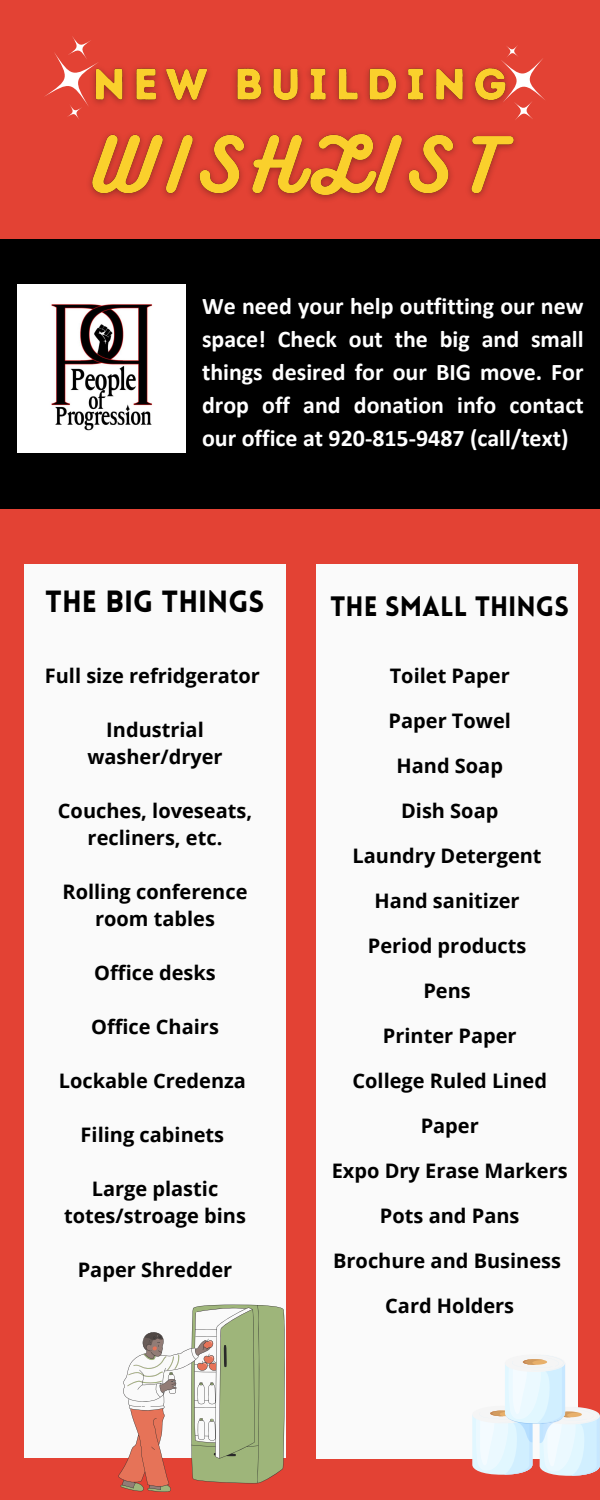
<style>
.page{position:relative;width:600px;height:1500px;background:#e34234}
.page>*{position:absolute;margin:0;border:0;box-sizing:border-box;transform-origin:0 0}
.t1{font:900 30px "Lovelo";color:#000}
.t2{font:900 27.5px "Lovelo";color:#000}
.t3{font:700 23.9px/33px "Calibri";color:#fff;text-align:justify}
.t4{font:700 20px/27px "Open Sans";color:#000;text-align:center}
</style>
<div class="page">
<div style="left:0;top:240px;width:600px;height:269px;background:#000"></div>
<div style="left:24px;top:565px;width:262px;height:893px;background:#fafafa"></div>
<div style="left:316px;top:565px;width:262px;height:894px;background:#fafafa"></div>
<svg style="left:472px;top:1355px;width:128px;height:121px"></svg>
<svg style="left:118px;top:1304px;width:167px;height:188px"></svg>
<img style="left:18px;top:285px;width:168px;height:168px">
<svg style="left:44px;top:36px;width:47px;height:83px"></svg>
<svg style="left:507px;top:45px;width:38px;height:74px"></svg>
<img style="left:81px;top:57px;width:445px;height:143px">
<p class="t3" style="left:202px;top:292px;width:383px">We need your help outfitting our new space! Check out the big and small things desired for our BIG move. For drop off and donation info contact our office at 920-815-9487 (call/text)</p>
<p class="t1" style="left:46px;top:590px;width:220px">THE BIG THINGS</p>
<p class="t2" style="left:330px;top:595px;width:240px">THE SMALL THINGS</p>
<p class="t4" style="left:45px;top:662px;width:217px">Full size refridgerator</p>
<p class="t4" style="left:87px;top:716px;width:137px">Industrial washer/dryer</p>
<p class="t4" style="left:58px;top:797px;width:196px">Couches, loveseats, recliners, etc.</p>
<p class="t4" style="left:63px;top:878px;width:186px">Rolling conference room tables</p>
<p class="t4" style="left:94px;top:959px;width:123px">Office desks</p>
<p class="t4" style="left:91px;top:1013px;width:129px">Office Chairs</p>
<p class="t4" style="left:59px;top:1067px;width:189px">Lockable Credenza</p>
<p class="t4" style="left:81px;top:1121px;width:145px">Filing cabinets</p>
<p class="t4" style="left:64px;top:1175px;width:184px">Large plastic totes/stroage bins</p>
<p class="t4" style="left:78px;top:1256px;width:156px">Paper Shredder</p>
<p class="t4" style="left:390px;top:662px;width:122px">Toilet Paper</p>
<p class="t4" style="left:389px;top:707px;width:124px">Paper Towel</p>
<p class="t4" style="left:397px;top:752px;width:108px">Hand Soap</p>
<p class="t4" style="left:401px;top:797px;width:99px">Dish Soap</p>
<p class="t4" style="left:353px;top:842px;width:191px">Laundry Detergent</p>
<p class="t4" style="left:375px;top:887px;width:147px">Hand sanitizer</p>
<p class="t4" style="left:368px;top:932px;width:160px">Period products</p>
<p class="t4" style="left:423px;top:977px;width:49px">Pens</p>
<p class="t4" style="left:383px;top:1022px;width:135px">Printer Paper</p>
<p class="t4" style="left:352px;top:1067px;width:196px">College Ruled Lined</p>
<p class="t4" style="left:421px;top:1112px;width:60px">Paper</p>
<p class="t4" style="left:332px;top:1157px;width:237px">Expo Dry Erase Markers</p>
<p class="t4" style="left:380px;top:1202px;width:141px">Pots and Pans</p>
<p class="t4" style="left:333px;top:1247px;width:230px">Brochure and Business</p>
<p class="t4" style="left:385px;top:1292px;width:130px">Card Holders</p>
</div>
